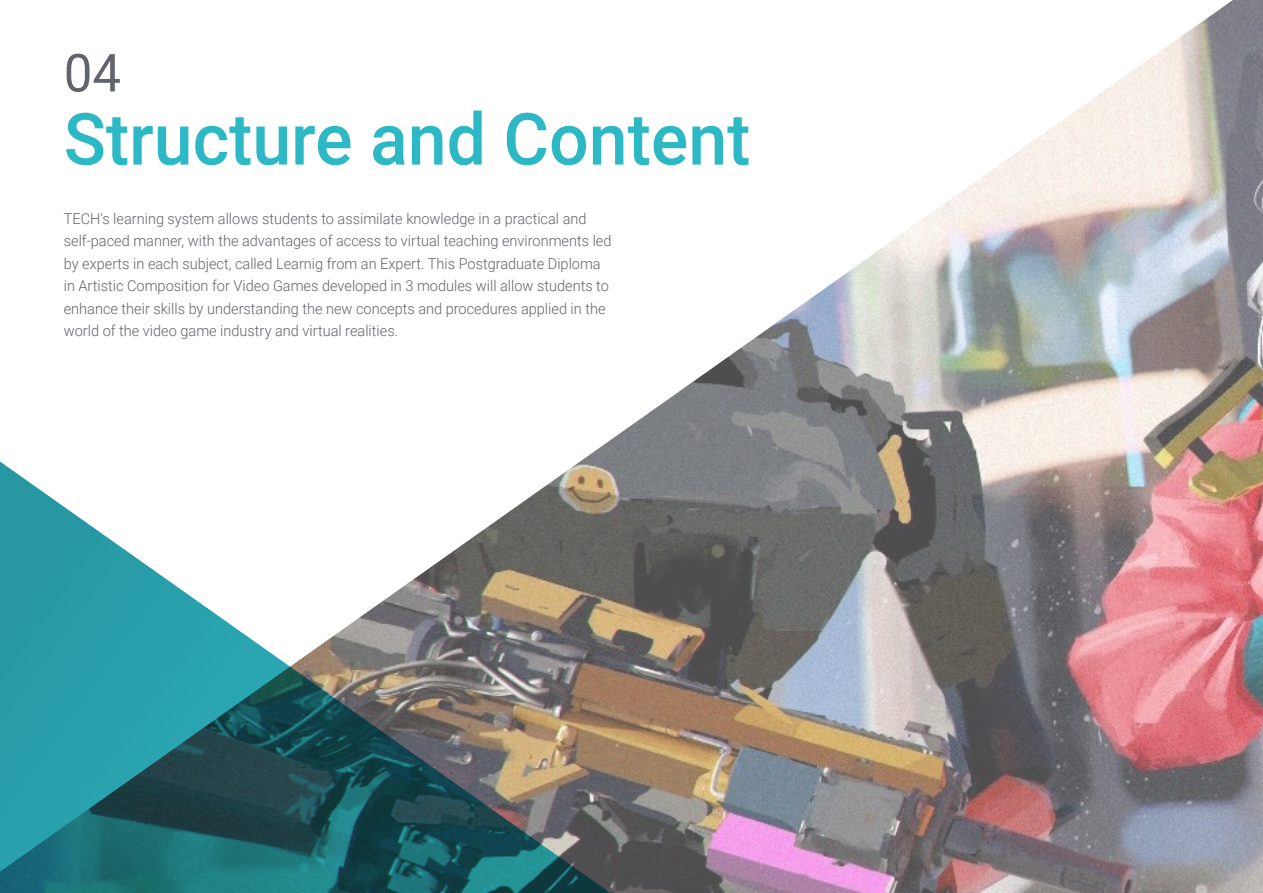
<style>
.page{position:relative;width:1263px;height:893px;background:#fff}
.page>*{position:absolute;margin:0;border:0;box-sizing:border-box;transform-origin:0 0}
.t1{font:500 72px "Roboto";color:#2db8c5}
.t2{font:52.5px "Roboto";color:#61646a}
.t3{font:300 15px/22.5px "Roboto";color:#61646a}
</style>
<div class="page">
<img style="left:602px;top:0;width:661px;height:893px">
<svg style="left:0;top:446px;width:640px;height:447px"></svg>
<h2 class="t2" style="left:64px;top:36px;width:59px">04</h2>
<h1 class="t1" style="left:64px;top:89px;width:688px">Structure and Content</h1>
<p class="t3" style="left:64px;top:207px;width:549px">TECH's learning system allows students to assimilate knowledge in a practical and self-paced manner, with the advantages of access to virtual teaching environments led by experts in each subject, called Learnig from an Expert. This Postgraduate Diploma in Artistic Composition for Video Games developed in 3 modules will allow students to enhance their skills by understanding the new concepts and procedures applied in the world of the video game industry and virtual realities.</p>
</div>
